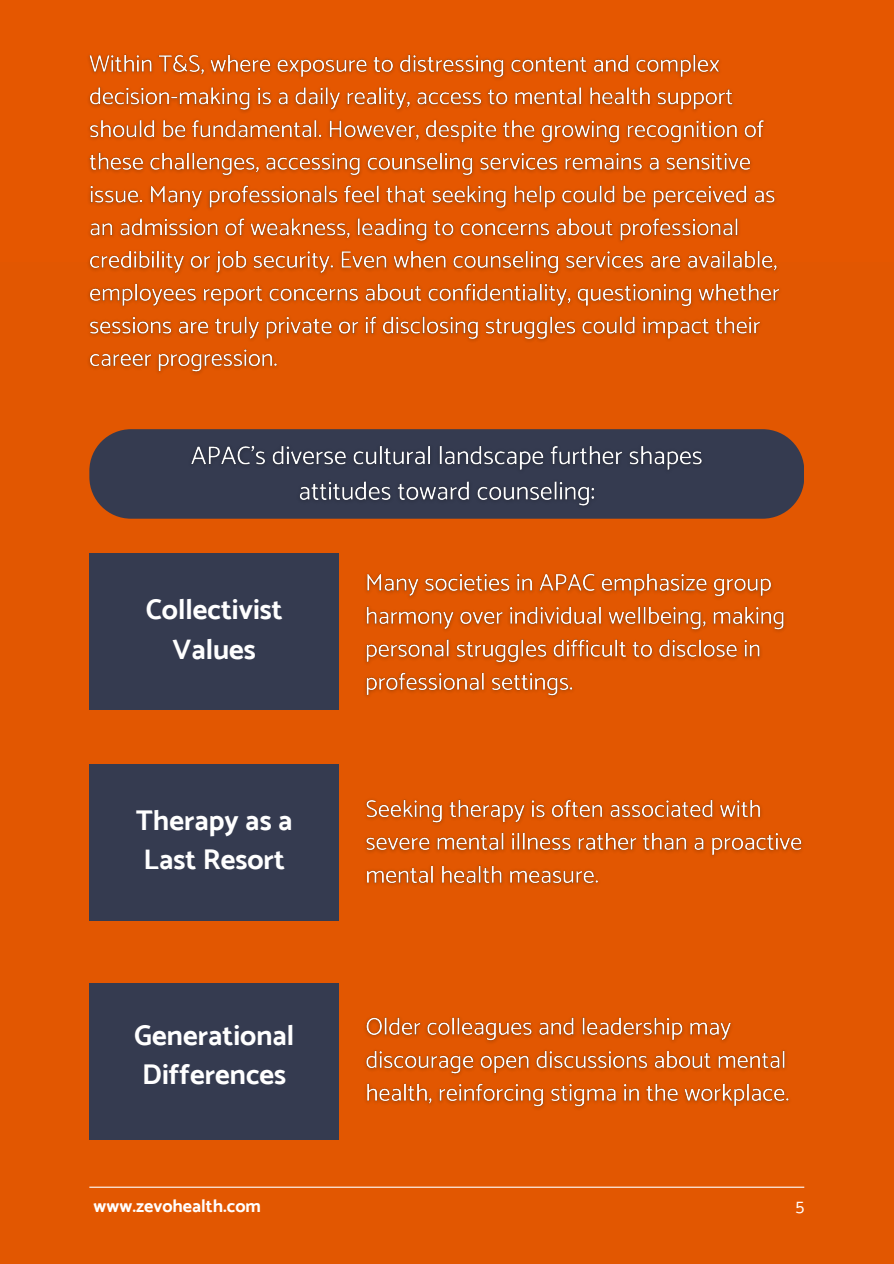
<style>
.page{position:relative;width:894px;height:1264px;background:#fff}
.page>*{position:absolute;margin:0;border:0;box-sizing:border-box;transform-origin:0 0}
.t1{font:700 28.5px/39.3px "Catamaran";color:#fff}
.t2{font:700 18px "Catamaran";color:#fff}
.t3{font:18px "Catamaran";color:#fff}
</style>
<div class="page">
<div style="left:0;top:0;width:893px;height:274px;background:#e55700"></div>
<div style="left:0;top:262px;width:893px;height:1001px;background:#e25701"></div>
<hr style="left:89px;top:1186px;width:715px;height:1px;background:#fff">
<img style="left:88px;top:54px;width:692px;height:320px">
<div style="left:89px;top:429px;width:715px;height:89px;background:#353b50;border-radius:42px"></div>
<img style="left:191px;top:446px;width:511px;height:60px">
<div style="left:89px;top:553px;width:250px;height:157px;background:#353b50"></div>
<div style="left:89px;top:764px;width:250px;height:156px;background:#353b50"></div>
<div style="left:89px;top:983px;width:250px;height:156px;background:#353b50"></div>
<img style="left:365px;top:573px;width:420px;height:125px">
<img style="left:365px;top:799px;width:438px;height:86px">
<img style="left:365px;top:1017px;width:424px;height:92px">
<h1 class="t1" style="left:146px;top:590px;width:138px;text-align:center">Collectivist<br>Values</h1>
<p class="t1" style="left:136px;top:800px;width:158px">Therapy as a<br>Last Resort</p>
<p class="t1" style="left:134px;top:1015px;width:161px">Generational<br>Differences</p>
<h1 class="t2" style="left:94px;top:1195px;width:169px">www.zevohealth.com</h1>
<h1 class="t3" style="left:795px;top:1195px;width:10px">5</h1>
</div>
